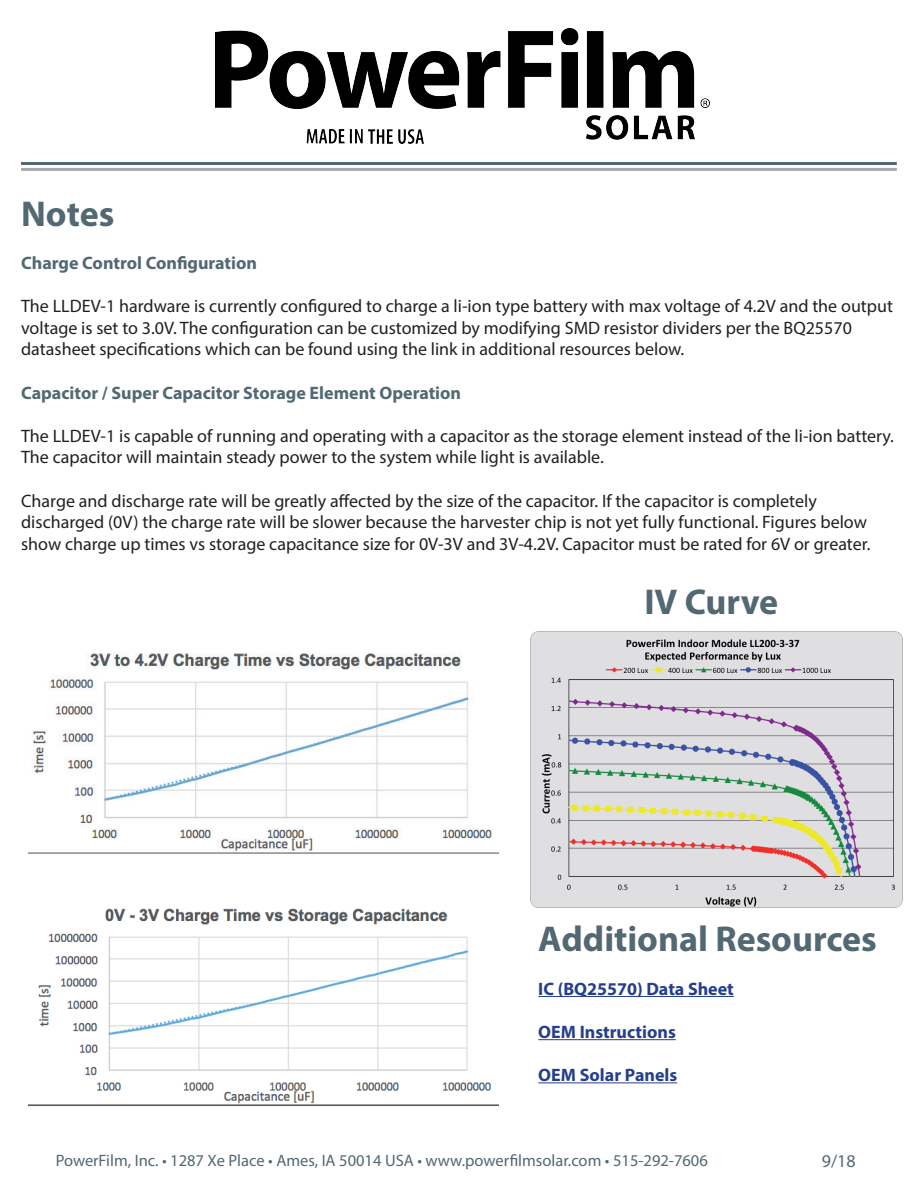
<style>
.page{position:relative;width:918px;height:1188px;background:#fff}
.page>*{position:absolute;margin:0;border:0;box-sizing:border-box;transform-origin:0 0}
.t1{font:700 36px "Myriad Pro";color:#526872}
.t2{font:18px/21.6px "Myriad Pro";color:#231f20}
.t3{font:700 18px "Myriad Pro";color:#526872}
.t4{font:700 18px "Myriad Pro";color:#253f8e}
.t5{font:18px "Myriad Pro";color:#526872}
.t6{font:16.5px "Myriad Pro";color:#526872}
</style>
<div class="page">
<hr style="left:538px;top:996px;width:196px;height:1px;background:#253f8e">
<hr style="left:538px;top:1039px;width:138px;height:1px;background:#253f8e">
<hr style="left:538px;top:1082px;width:139px;height:1px;background:#253f8e">
<img style="left:215px;top:28px;width:494px;height:115px">
<div style="left:21px;top:168px;width:876px;height:3px;border:2px solid #a4a9b4"></div>
<div style="left:21px;top:162px;width:876px;height:3px;border:2px solid #526872"></div>
<img style="left:28px;top:653px;width:471px;height:202px">
<img style="left:28px;top:908px;width:471px;height:199px">
<img style="left:531px;top:631px;width:372px;height:277px">
<h1 class="t1" style="left:21px;top:190px;width:95px">Notes</h1>
<p class="t3" style="left:21px;top:251px;width:237px">Charge Control Configuration</p>
<p class="t2" style="left:21px;top:295px;width:873px">The LLDEV-1 hardware is currently configured to charge a li-ion type battery with max voltage of 4.2V and the output voltage is set to 3.0V. The configuration can be customized by modifying SMD resistor dividers per the BQ25570 datasheet specifications which can be found using the link in additional resources below.</p>
<p class="t3" style="left:21px;top:381px;width:441px">Capacitor / Super Capacitor Storage Element Operation</p>
<p class="t2" style="left:21px;top:425px;width:874px">The LLDEV-1 is capable of running and operating with a capacitor as the storage element instead of the li-ion battery.<br>The capacitor will maintain steady power to the system while light is available.</p>
<p class="t2" style="left:21px;top:490px;width:851px">Charge and discharge rate will be greatly affected by the size of the capacitor. If the capacitor is completely discharged (0V) the charge rate will be slower because the harvester chip is not yet fully functional. Figures below show charge up times vs storage capacitance size for 0V-3V and 3V-4.2V. Capacitor must be rated for 6V or greater.</p>
<h1 class="t1" style="left:644px;top:578px;width:135px">IV Curve</h1>
<h1 class="t1" style="left:538px;top:916px;width:340px">Additional Resources</h1>
<p class="t4" style="left:538px;top:977px;width:197px">IC (BQ25570) Data Sheet</p>
<p class="t4" style="left:538px;top:1020px;width:139px">OEM Instructions</p>
<p class="t4" style="left:538px;top:1063px;width:140px">OEM Solar Panels</p>
<p class="t6" style="left:56px;top:1150px;width:654px">PowerFilm, Inc. • 1287 Xe Place • Ames, IA 50014 USA • www.powerfilmsolar.com • 515-292-7606</p>
<p class="t5" style="left:822px;top:1150px;width:35px">9/18</p>
</div>
